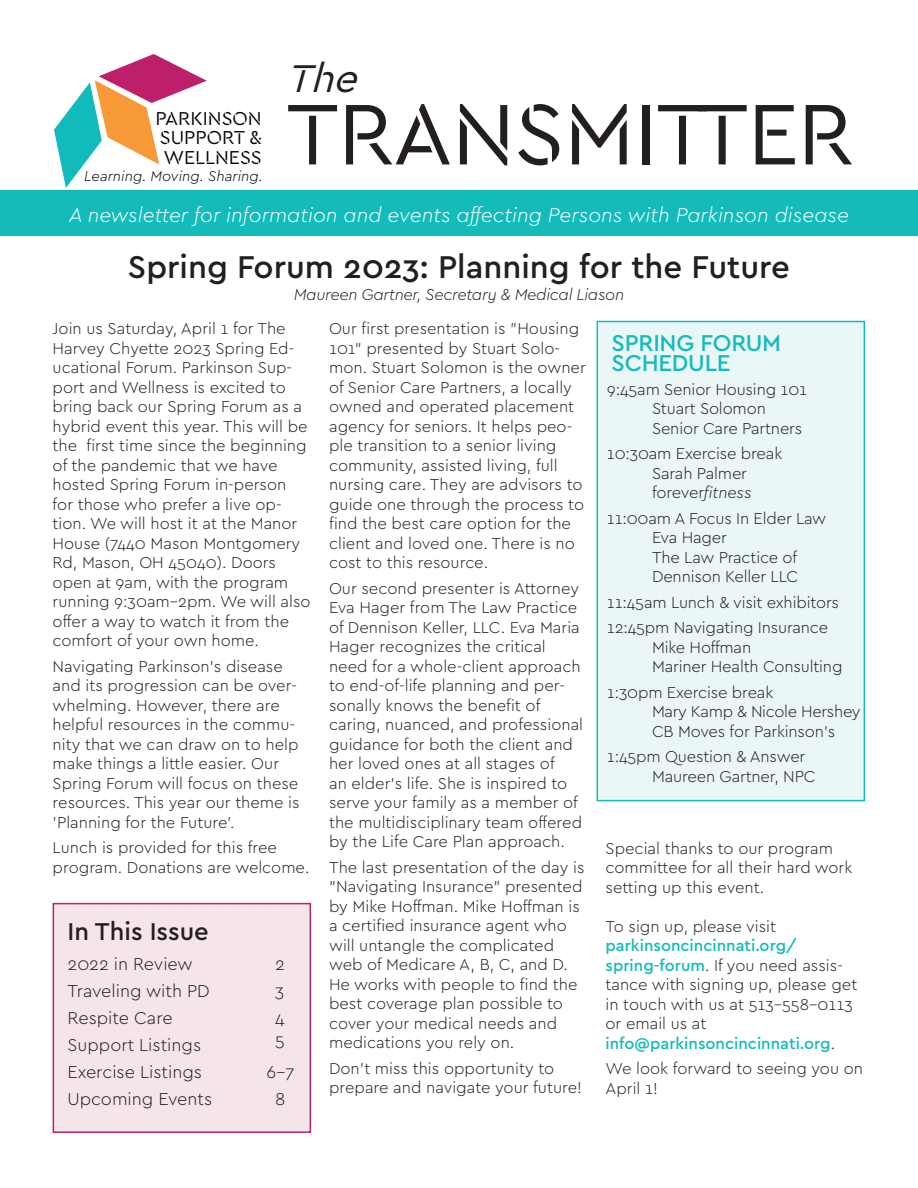
<style>
.page{position:relative;width:918px;height:1188px;background:#fff}
.page>*{position:absolute;margin:0;border:0;box-sizing:border-box;transform-origin:0 0}
.t1{font:90px "Cera Stencil PRO";letter-spacing:-.01em;color:#231f20}
.t2{font:italic 40.5px "Cera Stencil PRO";color:#231f20}
.t3{font:500 33px "Cera PRO";color:#231f20}
.t4{font:500 25.5px "Cera PRO";color:#231f20}
.t5{font:500 24px/19.5px "Cera PRO";letter-spacing:-.01em;color:#14bbbb}
.t6{font:italic 300 21px "Cera PRO";color:#fff}
.t7{font:19.65px/19.6px "Cera Stencil PRO";color:#050504;text-align:justify}
.t8{font:300 18px "Cera PRO";color:#231f20}
.t9{font:300 16.5px/19.5px "Cera PRO";color:#231f20}
.t10{font:italic 300 16.5px "Cera PRO";letter-spacing:-.02em;color:#231f20}
.t11{font:italic 300 14.85px "Cera PRO";color:#050504}
.s1{font-style:italic}
.s2{font-weight:500;color:#14bbbb}
</style>
<div class="page">
<svg style="left:54px;top:54px;width:153px;height:134px"></svg>
<div style="left:0;top:190px;width:918px;height:46px;background:#14bbbb"></div>
<div style="left:53px;top:904px;width:257px;height:228px;background:#f5e5e8"></div>
<div style="left:53px;top:903px;width:258px;height:230px;border:2px solid #bd1f6a"></div>
<div style="left:597px;top:322px;width:267px;height:479px;background:#ebf6f6"></div>
<div style="left:597px;top:321px;width:268px;height:480px;border:2px solid #14bbbb"></div>
<p class="t7" style="left:156px;top:108px;width:108px">PARKINSON SUPPORT &amp; WELLNESS</p>
<p class="t11" style="left:84px;top:166px;width:180px">Learning. Moving. Sharing.</p>
<h2 class="t2" style="left:286px;top:52px;width:85px">The</h2>
<h1 class="t1" style="left:286px;top:74px;width:568px">TRANSMITTER</h1>
<p class="t6" style="left:69px;top:201px;width:782px">A newsletter for information and events affecting Persons with Parkinson disease</p>
<h3 class="t3" style="left:128px;top:245px;width:664px">Spring Forum 2023: Planning for the Future</h3>
<p class="t10" style="left:294px;top:284px;width:332px">Maureen Gartner, Secretary &amp; Medical Liason</p>
<p class="t9" style="left:53px;top:318px;width:260px">Join us Saturday, April 1 for The<br>Harvey Chyette 2023 Spring Ed&shy;ucational Forum. Parkinson Sup&shy;port and Wellness is excited to bring back our Spring Forum as a hybrid event this year. This will be the first time since the beginning of the pandemic that we have hosted Spring Forum in-person for those who prefer a live op&shy;tion. We will host it at the Manor<br>House (7440 Mason Montgomery<br>Rd, Mason, OH 45040). Doors open at 9am, with the program running 9:30am–2pm. We will also offer a way to watch it from the comfort of your own home.</p>
<p class="t9" style="left:53px;top:656px;width:249px">Navigating Parkinson’s disease and its progression can be over&shy;whelming. However, there are helpful resources in the commu&shy;nity that we can draw on to help make things a little easier. Our<br>Spring Forum will focus on these resources. This year our theme is 'Planning for the Future'.</p>
<p class="t9" style="left:53px;top:837px;width:258px">Lunch is provided for this free program. Donations are welcome.</p>
<h3 class="t4" style="left:68px;top:914px;width:143px">In This Issue</h3>
<p class="t8" style="left:68px;top:952px;width:127px">2022 in Review</p>
<p class="t8" style="left:275px;top:952px;width:11px">2</p>
<p class="t8" style="left:68px;top:979px;width:144px">Traveling with PD</p>
<p class="t8" style="left:275px;top:979px;width:11px">3</p>
<p class="t8" style="left:68px;top:1006px;width:107px">Respite Care</p>
<p class="t8" style="left:275px;top:1006px;width:11px">4</p>
<p class="t8" style="left:68px;top:1033px;width:135px">Support Listings</p>
<p class="t8" style="left:275px;top:1028px;width:11px">5</p>
<p class="t8" style="left:68px;top:1060px;width:136px">Exercise Listings</p>
<p class="t8" style="left:267px;top:1060px;width:29px">6-7</p>
<p class="t8" style="left:68px;top:1087px;width:146px">Upcoming Events</p>
<p class="t8" style="left:275px;top:1087px;width:12px">8</p>
<p class="t9" style="left:329px;top:318px;width:258px">Our first presentation is "Housing<br>101" presented by Stuart Solo&shy;mon. Stuart Solomon is the owner of Senior Care Partners, a locally owned and operated placement agency for seniors. It helps peo&shy;ple transition to a senior living community, assisted living, full nursing care. They are advisors to guide one through the process to find the best care option for the client and loved one. There is no cost to this resource.</p>
<p class="t9" style="left:329px;top:578px;width:256px">Our second presenter is Attorney<br>Eva Hager from The Law Practice of Dennison Keller, LLC. Eva Maria<br>Hager recognizes the critical need for a whole-client approach to end-of-life planning and per&shy;sonally knows the benefit of caring, nuanced, and professional guidance for both the client and her loved ones at all stages of<br>an elder’s life. She is inspired to serve your family as a member of the multidisciplinary team offered by the Life Care Plan approach.</p>
<p class="t9" style="left:329px;top:857px;width:257px">The last presentation of the day is "Navigating Insurance" presented by Mike Hoffman. Mike Hoffman is a certified insurance agent who will untangle the complicated web of Medicare A, B, C, and D.<br>He works with people to find the best coverage plan possible to cover your medical needs and medications you rely on.</p>
<p class="t9" style="left:329px;top:1058px;width:254px">Don’t miss this opportunity to prepare and navigate your future!</p>
<h3 class="t5" style="left:612px;top:333px;width:171px">SPRING FORUM<br>SCHEDULE</h3>
<p class="t9" style="left:652px;top:379px;width:157px;text-indent:-45px">9:45am Senior Housing 101<br>Stuart Solomon<br>Senior Care Partners</p>
<p class="t9" style="left:652px;top:443px;width:132px;text-indent:-45px">10:30am Exercise break<br>Sarah Palmer forever<span class="s1">fitness</span></p>
<p class="t9" style="left:652px;top:508px;width:176px;text-indent:-45px">11:00am A Focus In Elder Law<br>Eva Hager<br>The Law Practice of<br>Dennison Keller LLC</p>
<p class="t9" style="left:607px;top:589px;width:234px;line-height:25.5px">11:45am Lunch &amp; visit exhibitors<br>12:45pm Navigating Insurance</p>
<p class="t9" style="left:652px;top:637px;width:192px">Mike Hoffman<br>Mariner Health Consulting</p>
<p class="t9" style="left:652px;top:682px;width:210px;text-indent:-45px">1:30pm Exercise break<br>Mary Kamp &amp; Nicole Hershey<br>CB Moves for Parkinson’s</p>
<p class="t9" style="left:652px;top:746px;width:165px;text-indent:-45px">1:45pm Question &amp; Answer<br>Maureen Gartner, NPC</p>
<p class="t9" style="left:606px;top:838px;width:248px">Special thanks to our program committee for all their hard work setting up this event.</p>
<p class="t9" style="left:606px;top:916px;width:172px">To sign up, please visit</p>
<p class="t9" style="left:606px;top:935px;width:253px"><span class="s2">parkinsoncincinnati.org/ spring-forum</span>. If you need assis&shy;tance with signing up, please get in touch with us at 513-558-0113 or email us at <span class="s2">info@parkinsoncincinnati.org</span>.</p>
<p class="t9" style="left:606px;top:1058px;width:259px">We look forward to seeing you on<br>April 1!</p>
</div>
